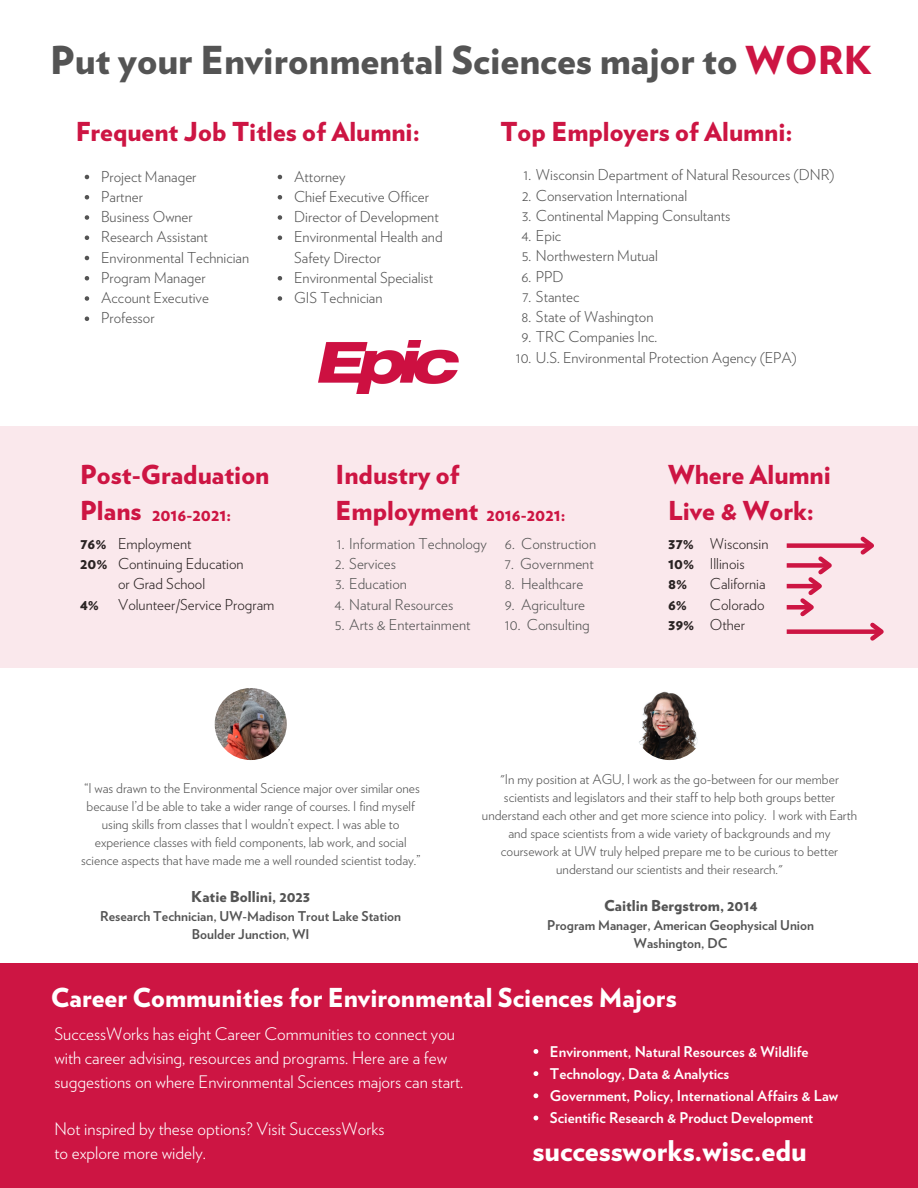
<style>
.page{position:relative;width:918px;height:1188px;background:#fff}
.page>*{position:absolute;margin:0;border:0;box-sizing:border-box;transform-origin:0 0}
.t1{font:900 38.4px "Verlag";color:#545454}
.t2{font:900 28.5px "Verlag";color:#fff}
.t3{font:900 26.1px/36px "Verlag";color:#cd1543}
.t4{font:900 26.1px "Verlag";color:#fff}
.t5{font:300 17.25px/23.7px "Verlag";color:#fff}
.t6{font:900 17.1px "Verlag";color:#cd1543}
.t7{font:300 15px/20.2px "Verlag";color:#545454}
.t8{font:300 15px/20.2px "Verlag";color:#2a2323}
.t9{font:900 15px "Verlag";color:#545454}
.t10{font:900 15px/20.2px "Verlag";color:#2a2323}
.t11{font:700 14.85px "Verlag";color:#fff}
.t12{font:300 13.5px/18px "Verlag";color:#545454;text-align:center}
.t13{font:700 13.5px "Verlag";color:#545454}
.s1{color:#cd1543}
.s2{font-size:17.1px}
</style>
<div class="page">
<div style="left:0;top:426px;width:918px;height:242px;background:#fae8ec"></div>
<div style="left:0;top:964px;width:918px;height:224px;background:#cd1543"></div>
<img style="left:319px;top:340px;width:139px;height:53px">
<svg style="left:85px;top:175px;width:4px;height:4px"></svg>
<svg style="left:85px;top:195px;width:4px;height:5px"></svg>
<svg style="left:85px;top:215px;width:4px;height:5px"></svg>
<svg style="left:85px;top:236px;width:4px;height:4px"></svg>
<svg style="left:85px;top:256px;width:4px;height:4px"></svg>
<svg style="left:85px;top:276px;width:4px;height:5px"></svg>
<svg style="left:85px;top:296px;width:4px;height:5px"></svg>
<svg style="left:85px;top:317px;width:4px;height:4px"></svg>
<svg style="left:278px;top:175px;width:4px;height:4px"></svg>
<svg style="left:278px;top:195px;width:4px;height:5px"></svg>
<svg style="left:278px;top:215px;width:4px;height:5px"></svg>
<svg style="left:278px;top:236px;width:4px;height:4px"></svg>
<svg style="left:278px;top:276px;width:4px;height:5px"></svg>
<svg style="left:278px;top:296px;width:4px;height:5px"></svg>
<svg style="left:534px;top:1049px;width:4px;height:5px"></svg>
<svg style="left:534px;top:1071px;width:4px;height:5px"></svg>
<svg style="left:534px;top:1093px;width:4px;height:5px"></svg>
<svg style="left:534px;top:1116px;width:4px;height:4px"></svg>
<img style="left:215px;top:688px;width:72px;height:72px;border-radius:50%">
<img style="left:633px;top:688px;width:73px;height:72px;border-radius:50%">
<div style="left:787px;top:543px;width:85px;height:5px;background:#cd1543"></div>
<svg style="left:857px;top:536px;width:17px;height:19px"></svg>
<div style="left:787px;top:563px;width:43px;height:5px;background:#cd1543"></div>
<hr style="left:787px;top:584px;width:33px;height:4px;background:#cd1543">
<div style="left:787px;top:605px;width:25px;height:5px;background:#cd1543"></div>
<svg style="left:796px;top:556px;width:36px;height:61px"></svg>
<div style="left:787px;top:629px;width:94px;height:5px;background:#cd1543"></div>
<svg style="left:866px;top:622px;width:18px;height:19px"></svg>
<h2 class="t1" style="left:50px;top:37px;width:824px">Put your Environmental Sciences major to <span class="s1">WORK</span></h2>
<p class="t3" style="left:500px;top:114px;width:294px">Top Employers of Alumni:</p>
<p class="t7" style="left:524px;top:165px;width:313px">1. Wisconsin Department of Natural Resources (DNR)</p>
<p class="t7" style="left:522px;top:185px;width:167px">2. Conservation International</p>
<p class="t7" style="left:522px;top:205px;width:210px">3. Continental Mapping Consultants</p>
<p class="t7" style="left:521px;top:226px;width:41px">4. Epic</p>
<p class="t7" style="left:522px;top:246px;width:138px">5. Northwestern Mutual</p>
<p class="t7" style="left:521px;top:266px;width:44px">6. PPD</p>
<p class="t7" style="left:522px;top:286px;width:58px">7. Stantec</p>
<p class="t7" style="left:522px;top:307px;width:133px">8. State of Washington</p>
<p class="t7" style="left:521px;top:327px;width:137px">9. TRC Companies Inc.</p>
<p class="t7" style="left:516px;top:347px;width:283px">10. U.S. Environmental Protection Agency (EPA)</p>
<p class="t3" style="left:76px;top:114px;width:346px">Frequent Job Titles of Alumni:</p>
<p class="t7" style="left:101px;top:166px;width:97px">Project Manager</p>
<p class="t7" style="left:101px;top:186px;width:43px">Partner</p>
<h2 class="t7" style="left:101px;top:206px;width:93px">Business Owner</h2>
<p class="t7" style="left:101px;top:227px;width:108px">Research Assistant</p>
<p class="t7" style="left:101px;top:247px;width:150px">Environmental Technician</p>
<p class="t7" style="left:101px;top:267px;width:106px">Program Manager</p>
<p class="t7" style="left:101px;top:287px;width:109px">Account Executive</p>
<p class="t7" style="left:101px;top:308px;width:55px">Professor</p>
<p class="t7" style="left:294px;top:166px;width:53px">Attorney</p>
<p class="t7" style="left:294px;top:186px;width:137px">Chief Executive Officer</p>
<p class="t7" style="left:294px;top:206px;width:146px">Director of Development</p>
<p class="t7" style="left:294px;top:227px;width:150px">Environmental Health and<br>Safety Director</p>
<p class="t7" style="left:294px;top:267px;width:141px">Environmental Specialist</p>
<p class="t7" style="left:294px;top:287px;width:90px">GIS Technician</p>
<p class="t3" style="left:80px;top:457px;width:191px">Post-Graduation<br>Plans</p>
<p class="t6" style="left:152px;top:504px;width:80px">2016-2021:</p>
<p class="t10" style="left:80px;top:533px;width:29px">76%<br>20%</p>
<p class="t10" style="left:80px;top:594px;width:20px">4%</p>
<p class="t8" style="left:118px;top:533px;width:158px">Employment<br>Continuing Education<br>or Grad School<br>Volunteer/Service Program</p>
<h2 class="t3" style="left:336px;top:457px;width:231px">Industry of<br>Employment <span class="s2">2016-2021:</span></h2>
<p class="t7" style="left:337px;top:533px;width:152px">1. Information Technology</p>
<p class="t7" style="left:335px;top:554px;width:62px">2. Services</p>
<h2 class="t7" style="left:335px;top:574px;width:73px">3. Education</h2>
<h4 class="t7" style="left:335px;top:594px;width:120px">4. Natural Resources</h4>
<h4 class="t7" style="left:335px;top:614px;width:137px">5. Arts &amp; Entertainment</h4>
<p class="t7" style="left:505px;top:533px;width:93px">6. Construction</p>
<p class="t7" style="left:505px;top:554px;width:90px">7. Government</p>
<p class="t7" style="left:505px;top:574px;width:80px">8. Healthcare</p>
<p class="t7" style="left:505px;top:594px;width:82px">9. Agriculture</p>
<p class="t7" style="left:505px;top:614px;width:86px">10. Consulting</p>
<p class="t3" style="left:668px;top:457px;width:164px">Where Alumni<br>Live &amp; Work:</p>
<p class="t10" style="left:668px;top:533px;width:28px">37%<br>10%<br>8%<br>6%<br>39%</p>
<p class="t8" style="left:710px;top:533px;width:60px">Wisconsin<br>Illinois<br>California<br>Colorado<br>Other</p>
<p class="t12" style="left:81px;top:780px;width:341px">“I was drawn to the Environmental Science major over similar ones because I’d be able to take a wider range of courses. I find myself using skills from classes that I wouldn’t expect. I was able to experience classes with field components, lab work, and social science aspects that have made me a well rounded scientist today.”</p>
<p class="t9" style="left:191px;top:888px;width:120px">Katie Bollini, 2023</p>
<h6 class="t13" style="left:100px;top:908px;width:302px">Research Technician, UW-Madison Trout Lake Station</h6>
<h2 class="t13" style="left:192px;top:926px;width:119px">Boulder Junction, WI</h2>
<h5 class="t12" style="left:482px;top:771px;width:377px">"In my position at AGU, I work as the go-between for our member scientists and legislators and their staff to help both groups better understand each other and get more science into policy. I work with Earth and space scientists from a wide variety of backgrounds and my coursework at UW truly helped prepare me to be curious to better understand our scientists and their research."</h5>
<h6 class="t9" style="left:604px;top:897px;width:155px">Caitlin Bergstrom, 2014</h6>
<p class="t13" style="left:547px;top:917px;width:268px">Program Manager, American Geophysical Union</p>
<p class="t13" style="left:634px;top:935px;width:95px">Washington, DC</p>
<h3 class="t4" style="left:51px;top:982px;width:627px">Career Communities for Environmental Sciences Majors</h3>
<h5 class="t5" style="left:54px;top:1022px;width:410px">SuccessWorks has eight Career Communities to connect you with career advising, resources and programs. Here are a few suggestions on where Environmental Sciences majors can start.</h5>
<h5 class="t5" style="left:54px;top:1117px;width:332px">Not inspired by these options? Visit SuccessWorks to explore more widely.</h5>
<h6 class="t11" style="left:550px;top:1042px;width:260px">Environment, Natural Resources &amp; Wildlife</h6>
<h2 class="t11" style="left:550px;top:1065px;width:181px">Technology, Data &amp; Analytics</h2>
<h3 class="t11" style="left:550px;top:1087px;width:290px">Government, Policy, International Affairs &amp; Law</h3>
<p class="t11" style="left:550px;top:1109px;width:265px">Scientific Research &amp; Product Development</p>
<h2 class="t2" style="left:533px;top:1133px;width:276px">successworks.wisc.edu</h2>
</div>
